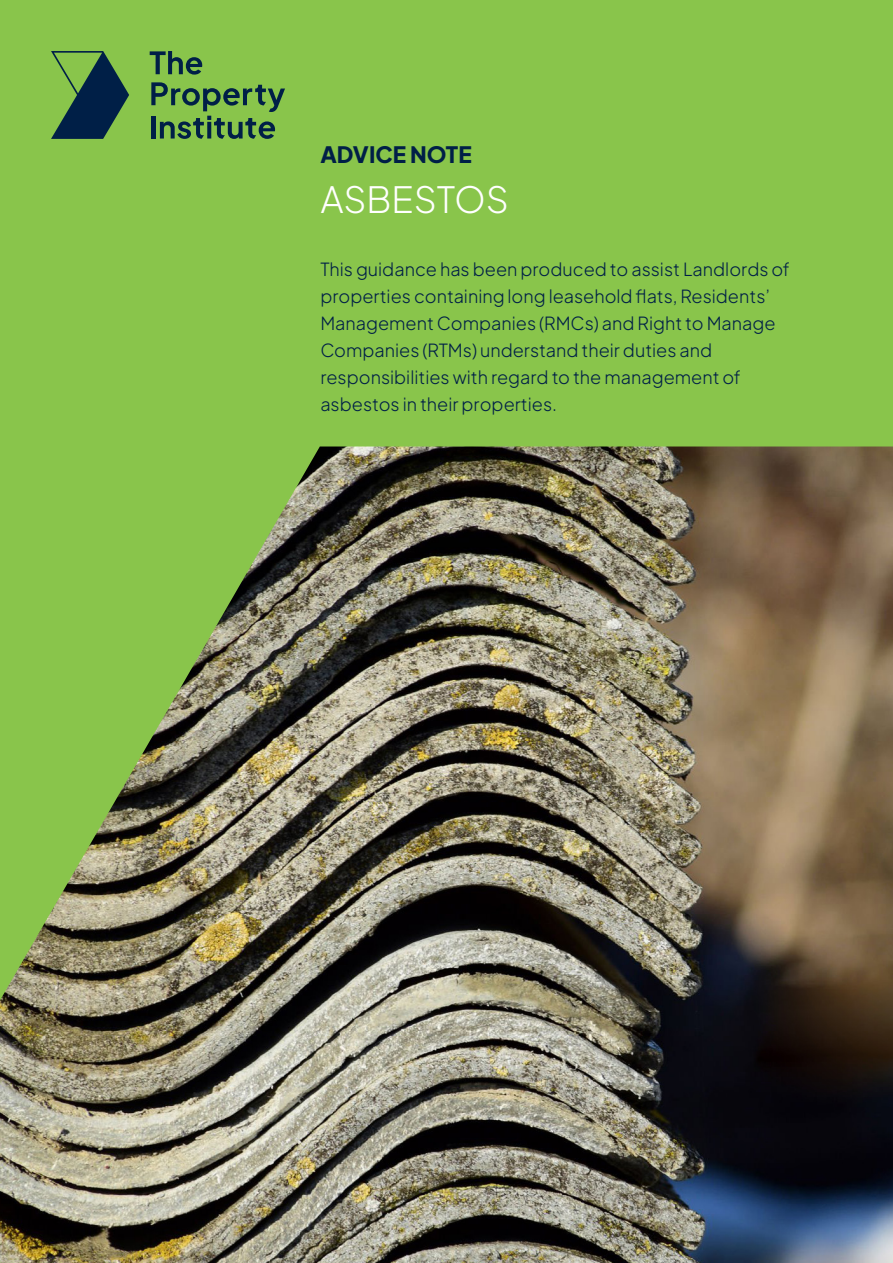
<style>
.page{position:relative;width:893px;height:1263px;background:#89c54b}
.page>*{position:absolute;margin:0;border:0;box-sizing:border-box;transform-origin:0 0}
.t1{font:300 36px "Plus Jakarta Sans";color:#fff}
.t2{font:800 22.5px "Plus Jakarta Sans";color:#001f47}
.t3{font:300 18px/27px "Plus Jakarta Sans";color:#001f47}
</style>
<div class="page">
<svg style="left:150px;top:51px;width:52px;height:24px"></svg>
<svg style="left:151px;top:82px;width:134px;height:57px"></svg>
<svg style="left:51px;top:51px;width:78px;height:88px"></svg>
<img style="left:0;top:446px;width:893px;height:817px">
<p class="t2" style="left:320px;top:134px;width:153px">ADVICE NOTE</p>
<p class="t1" style="left:320px;top:171px;width:190px">ASBESTOS</p>
<p class="t3" style="left:320px;top:254px;width:471px">This guidance has been produced to assist Landlords of properties containing long leasehold flats, Residents’ Management Companies (RMCs) and Right to Manage Companies (RTMs) understand their duties and responsibilities with regard to the management of asbestos in their properties.</p>
</div>
